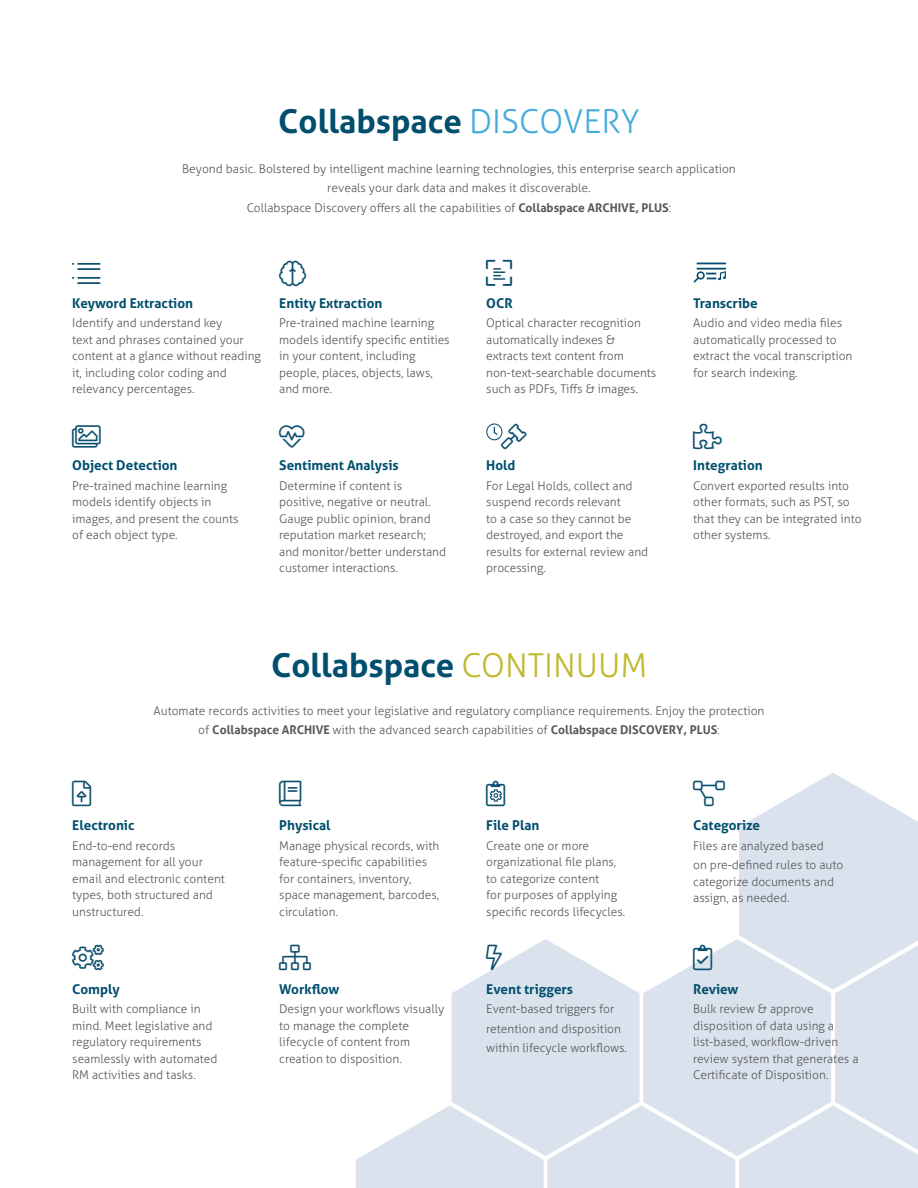
<style>
.page{position:relative;width:918px;height:1188px;background:#fff}
.page>*{position:absolute;margin:0;border:0;box-sizing:border-box;transform-origin:0 0}
.t1{font:700 33px "Aller";color:#014e6d}
.t2{font:300 25.5px "Font Awesome 5 Pro";color:#0c4f6e}
.t3{font:700 13.5px "Aller";color:#014e6d}
.t4{font:300 12px/16.5px "Aller";color:#57585a}
.s1{font-weight:300;color:#43acdb}
.s2{font-weight:700}
.s3{font-weight:300;color:#bfb930}
</style>
<div class="page">
<svg style="left:693px;top:263px;width:33px;height:20px"></svg>
<hr style="left:78px;top:282px;width:22px;height:2px;background:#0c4f6e">
<hr style="left:78px;top:277px;width:22px;height:2px;background:#0c4f6e">
<hr style="left:78px;top:263px;width:22px;height:2px;background:#0c4f6e">
<hr style="left:78px;top:268px;width:22px;height:2px;background:#0c4f6e">
<svg style="left:486px;top:423px;width:17px;height:18px"></svg>
<svg style="left:356px;top:773px;width:562px;height:415px"></svg>
<p class="t1" style="left:278px;top:101px;width:363px">Collabspace <span class="s1">DISCOVERY</span></p>
<p class="t4" style="left:182px;top:159px;width:555px;line-height:19.5px;text-align:center">Beyond basic. Bolstered by intelligent machine learning technologies, this enterprise search application reveals your dark data and makes it discoverable.<br>Collabspace Discovery offers all the capabilities of <span class="s2">Collabspace ARCHIVE, PLUS</span>:</p>
<p class="t3" style="left:72px;top:295px;width:122px">Keyword Extraction</p>
<p class="t4" style="left:72px;top:315px;width:190px">Identify and understand key<br>text and phrases contained your content at a glance without reading it, including color coding and relevancy percentages.</p>
<p class="t3" style="left:279px;top:295px;width:105px">Entity Extraction</p>
<p class="t4" style="left:279px;top:315px;width:172px">Pre-trained machine learning models identify specific entities in your content, including people, places, objects, laws, and more.</p>
<p class="t3" style="left:72px;top:457px;width:107px">Object Detection</p>
<p class="t4" style="left:72px;top:477px;width:157px">Pre-trained machine learning</p>
<p class="t4" style="left:72px;top:494px;width:141px">models identify objects in</p>
<p class="t4" style="left:72px;top:510px;width:168px">images, and present the counts</p>
<p class="t4" style="left:72px;top:527px;width:107px">of each object type.</p>
<p class="t3" style="left:279px;top:457px;width:121px">Sentiment Analysis</p>
<p class="t4" style="left:279px;top:477px;width:168px">Determine if content is positive, negative or neutral.<br>Gauge public opinion, brand reputation market research; and monitor/better understand customer interactions.</p>
<p class="t3" style="left:486px;top:295px;width:28px">OCR</p>
<p class="t4" style="left:486px;top:315px;width:172px">Optical character recognition automatically indexes &amp; extracts text content from non-text-searchable documents such as PDFs, Tiffs &amp; images.</p>
<p class="t3" style="left:486px;top:457px;width:31px">Hold</p>
<p class="t4" style="left:486px;top:477px;width:163px">For Legal Holds, collect and suspend records relevant<br>to a case so they cannot be destroyed, and export the results for external review and processing.</p>
<p class="t3" style="left:693px;top:295px;width:66px">Transcribe</p>
<p class="t4" style="left:693px;top:315px;width:161px">Audio and video media files automatically processed to extract the vocal transcription for search indexing.</p>
<p class="t3" style="left:693px;top:457px;width:71px">Integration</p>
<p class="t4" style="left:693px;top:477px;width:170px">Convert exported results into other formats, such as PST, so that they can be integrated into other systems.</p>
<p class="t1" style="left:271px;top:645px;width:377px">Collabspace <span class="s3">CONTINUUM</span></p>
<p class="t4" style="left:154px;top:701px;width:612px;line-height:19.5px;text-align:center">Automate records activities to meet your legislative and regulatory compliance requirements. Enjoy the protection of <span class="s2">Collabspace ARCHIVE</span> with the advanced search capabilities of <span class="s2">Collabspace DISCOVERY, PLUS</span>:</p>
<p class="t3" style="left:72px;top:817px;width:64px">Electronic</p>
<p class="t4" style="left:72px;top:837px;width:154px">End-to-end records management for all your email and electronic content types, both structured and unstructured.</p>
<p class="t3" style="left:72px;top:981px;width:49px">Comply</p>
<p class="t4" style="left:72px;top:1001px;width:147px">Built with compliance in mind. Meet legislative and regulatory requirements seamlessly with automated<br>RM activities and tasks.</p>
<p class="t3" style="left:279px;top:817px;width:53px">Physical</p>
<p class="t4" style="left:279px;top:837px;width:162px">Manage physical records, with feature-specific capabilities for containers, inventory, space management, barcodes, circulation.</p>
<p class="t3" style="left:279px;top:981px;width:62px">Workflow</p>
<p class="t4" style="left:279px;top:1001px;width:167px">Design your workflows visually to manage the complete lifecycle of content from creation to disposition.</p>
<p class="t3" style="left:486px;top:817px;width:55px">File Plan</p>
<p class="t4" style="left:486px;top:837px;width:141px">Create one or more organizational file plans, to categorize content<br>for purposes of applying specific records lifecycles.</p>
<p class="t3" style="left:486px;top:981px;width:88px">Event triggers</p>
<p class="t4" style="left:486px;top:1001px;width:129px">Event-based triggers for</p>
<p class="t4" style="left:486px;top:1020px;width:136px">retention and disposition</p>
<p class="t4" style="left:486px;top:1040px;width:142px">within lifecycle workflows.</p>
<p class="t3" style="left:693px;top:817px;width:68px">Categorize</p>
<p class="t4" style="left:693px;top:836px;width:152px;line-height:19.5px">Files are analyzed based<br>on pre-defined rules to auto</p>
<p class="t4" style="left:693px;top:873px;width:142px">categorize documents and assign, as needed.</p>
<p class="t2" style="left:693px;top:945px;width:21px">●</p>
<p class="t3" style="left:693px;top:981px;width:47px">Review</p>
<p class="t4" style="left:693px;top:1001px;width:167px">Bulk review &amp; approve disposition of data using a list-based, workflow-driven review system that generates a<br>Certificate of Disposition.</p>
</div>
